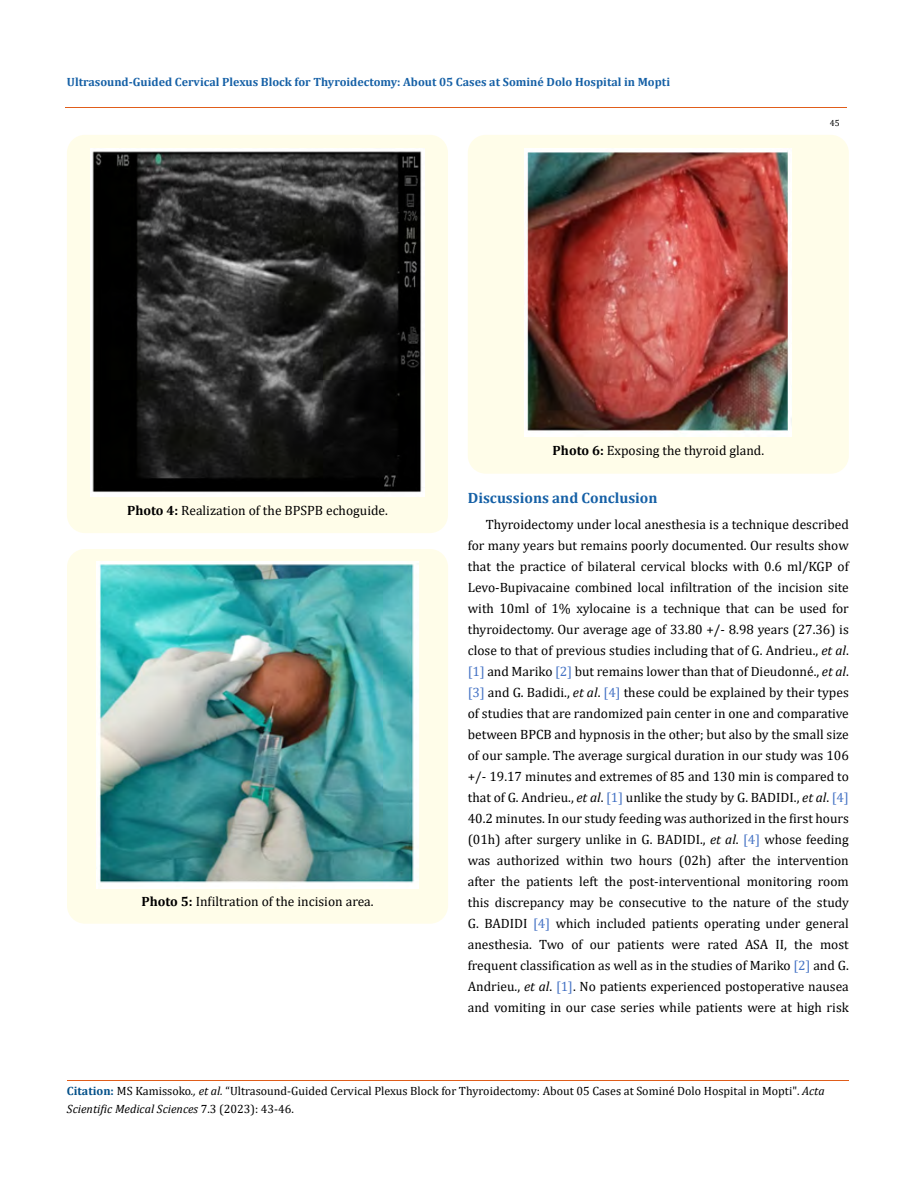
<style>
.page{position:relative;width:917px;height:1188px;background:#fff}
.page>*{position:absolute;margin:0;border:0;box-sizing:border-box;transform-origin:0 0}
.t1{font:700 15px "Cambria";color:#1560a6}
.t2{font:13.5px/21px "Cambria";color:#000;text-align:justify}
.t3{font:12px/18px "Cambria";color:#000}
.t4{font:700 12px "Cambria";color:#1560a6}
.t5{font:9px "Cambria";color:#000}
.s1{font-weight:700}
.s2{font-style:italic}
.s3{color:#4472c4}
.s4{font-weight:700;color:#035089}
</style>
<div class="page">
<div style="left:67px;top:135px;width:381px;height:398px;background:#fffde9;border-radius:18px"></div>
<img style="left:91px;top:148px;width:333px;height:349px">
<div style="left:67px;top:549px;width:381px;height:375px;background:#fffde9;border-radius:18px"></div>
<img style="left:97px;top:561px;width:321px;height:327px">
<div style="left:468px;top:135px;width:380px;height:339px;background:#fffde9;border-radius:18px"></div>
<img style="left:525px;top:148px;width:266px;height:289px">
<hr style="left:65px;top:108px;width:782px;height:1px;background:#e05d1a">
<hr style="left:67px;top:1080px;width:781px;height:1px;background:#e05d1a">
<p class="t4" style="left:67px;top:73px;width:604px">Ultrasound-Guided Cervical Plexus Block for Thyroidectomy: About 05 Cases at Sominé Dolo Hospital in Mopti</p>
<p class="t5" style="left:829px;top:118px;width:11px">45</p>
<p class="t2" style="left:127px;top:500px;width:262px"><span class="s1">Photo 4:</span> Realization of the BPSPB echoguide.</p>
<p class="t2" style="left:141px;top:890px;width:234px"><span class="s1">Photo 5:</span> Infiltration of the incision area.</p>
<p class="t2" style="left:552px;top:440px;width:213px"><span class="s1">Photo 6:</span> Exposing the thyroid gland.</p>
<p class="t1" style="left:468px;top:488px;width:191px">Discussions and Conclusion</p>
<p class="t2" style="left:468px;top:514px;width:382px;text-indent:18px">Thyroidectomy under local anesthesia is a technique described for many years but remains poorly documented. Our results show that the practice of bilateral cervical blocks with 0.6 ml/KGP of Levo-Bupivacaine combined local infiltration of the incision site with 10ml of 1% xylocaine is a technique that can be used for thyroidectomy. Our average age of 33.80 +/- 8.98 years (27.36) is close to that of previous studies including that of G. Andrieu., <span class="s2">et al</span>. <span class="s3">[1]</span> and Mariko <span class="s3">[2]</span> but remains lower than that of Dieudonné., <span class="s2">et al</span>. <span class="s3">[3]</span> and G. Badidi., <span class="s2">et al</span>. <span class="s3">[4]</span> these could be explained by their types of studies that are randomized pain center in one and comparative between BPCB and hypnosis in the other; but also by the small size of our sample. The average surgical duration in our study was 106 +/- 19.17 minutes and extremes of 85 and 130 min is compared to that of G. Andrieu., <span class="s2">et al</span>. <span class="s3">[1]</span> unlike the study by G. BADIDI., <span class="s2">et al</span>. <span class="s3">[4] </span>40.2 minutes. In our study feeding was authorized in the first hours (01h) after surgery unlike in G. BADIDI., <span class="s2">et al</span>. <span class="s3">[4]</span> whose feeding was authorized within two hours (02h) after the intervention after the patients left the post-interventional monitoring room this discrepancy may be consecutive to the nature of the study G. BADIDI <span class="s3">[4]</span> which included patients operating under general anesthesia. Two of our patients were rated ASA II, the most frequent classification as well as in the studies of Mariko <span class="s3">[2]</span> and G.<br>Andrieu., <span class="s2">et al</span>. <span class="s3">[1]</span>. No patients experienced postoperative nausea and vomiting in our case series while patients were at high risk</p>
<p class="t3" style="left:67px;top:1082px;width:759px"><span class="s4">Citation:</span> MS Kamissoko<span class="s2">., et al.</span> “Ultrasound-Guided Cervical Plexus Block for Thyroidectomy: About 05 Cases at Sominé Dolo Hospital in Mopti". <span class="s2">Acta<br>Scientific Medical Sciences</span> 7.3 (2023): 43-46.</p>
</div>
